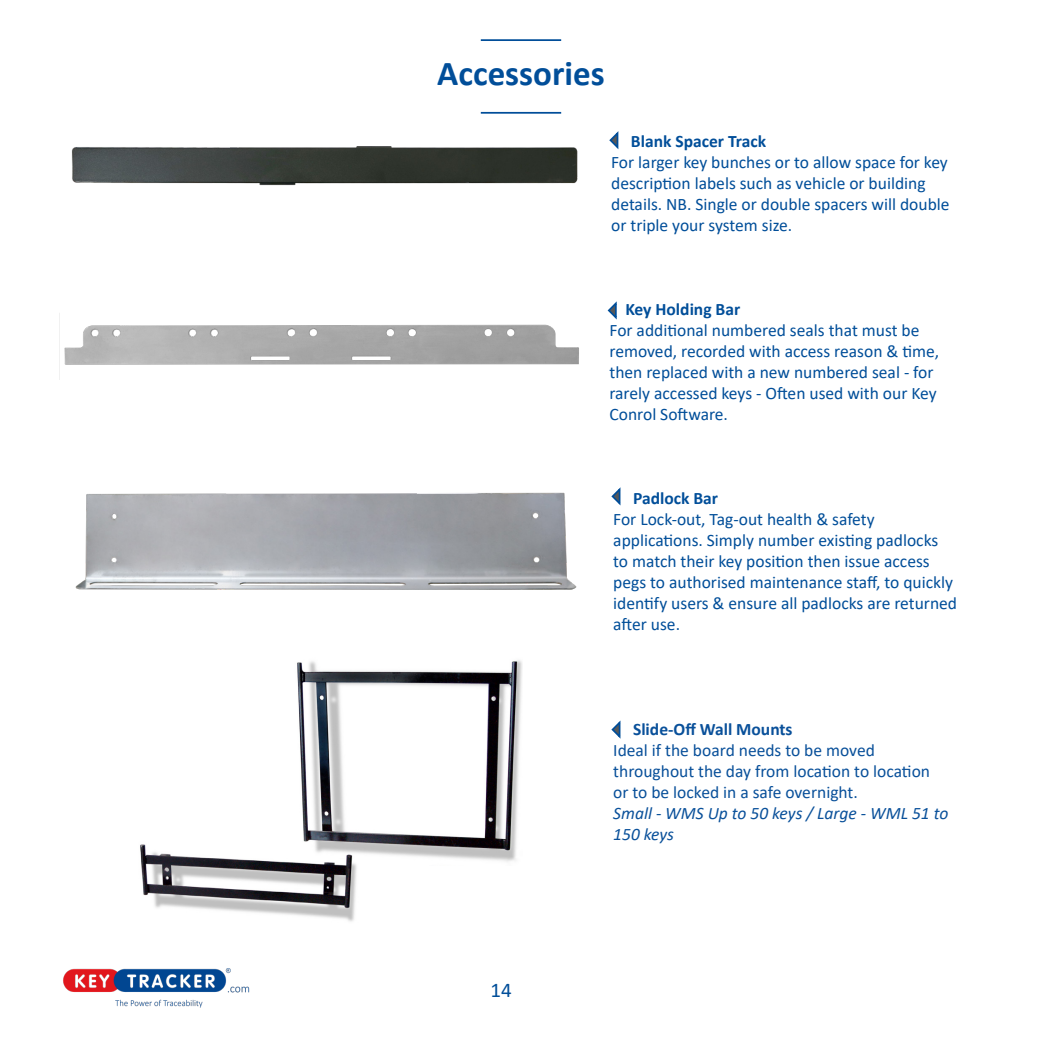
<style>
.page{position:relative;width:1042px;height:1042px;background:#fff}
.page>*{position:absolute;margin:0;border:0;box-sizing:border-box;transform-origin:0 0}
.t1{font:700 35px "Calibri";color:#014e99}
.t2{font:21px "Calibri";color:#014e99}
.t3{font:17.5px/21px "Calibri";color:#014e99}
.t4{font:17.5px/21px "Calibri";color:#09509a}
.t5{font:italic 17.5px/21px "Calibri";color:#09509a}
.t6{font:700 17.5px "Calibri";color:#014e99}
.t7{font:700 17.5px "Calibri";color:#09509a}
</style>
<div class="page">
<hr style="left:1041px;top:0;width:1px;height:1042px;background:#014e99">
<img style="left:63px;top:968px;width:187px;height:40px">
<img style="left:297px;top:660px;width:225px;height:202px">
<img style="left:140px;top:827px;width:225px;height:95px">
<svg style="left:609px;top:131px;width:10px;height:19px"></svg>
<svg style="left:607px;top:301px;width:10px;height:19px"></svg>
<svg style="left:611px;top:487px;width:10px;height:19px"></svg>
<svg style="left:611px;top:720px;width:10px;height:19px"></svg>
<hr style="left:481px;top:39px;width:80px;height:2px;background:#014e99">
<hr style="left:481px;top:112px;width:80px;height:2px;background:#014e99">
<img style="left:72px;top:146px;width:506px;height:40px">
<img style="left:64px;top:324px;width:515px;height:41px">
<img style="left:75px;top:492px;width:502px;height:98px">
<p class="t1" style="left:437px;top:49px;width:169px">Accessories</p>
<p class="t6" style="left:631px;top:129px;width:137px">Blank Spacer Track</p>
<p class="t3" style="left:611px;top:151px;width:340px">For larger key bunches or to allow space for key description labels such as vehicle or building details. NB. Single or double spacers will double or triple your system size.</p>
<p class="t6" style="left:625px;top:297px;width:116px">Key Holding Bar</p>
<p class="t3" style="left:609px;top:319px;width:331px">For additional numbered seals that must be removed, recorded with access reason &amp; time, then replaced with a new numbered seal - for rarely accessed keys - Often used with our Key Conrol Software.</p>
<p class="t6" style="left:633px;top:486px;width:87px">Padlock Bar</p>
<p class="t3" style="left:613px;top:508px;width:345px">For Lock-out, Tag-out health &amp; safety applications. Simply number existing padlocks to match their key position then issue access pegs to authorised maintenance staff, to quickly identify users &amp; ensure all padlocks are returned after use.</p>
<p class="t2" style="left:490px;top:975px;width:23px">14</p>
<p class="t7" style="left:633px;top:717px;width:161px">Slide-Off Wall Mounts</p>
<p class="t4" style="left:613px;top:739px;width:318px">Ideal if the board needs to be moved throughout the day from location to location</p>
<p class="t4" style="left:613px;top:781px;width:246px">or to be locked in a safe overnight.</p>
<p class="t5" style="left:613px;top:802px;width:337px">Small - WMS Up to 50 keys / Large - WML 51 to<br>150 keys</p>
</div>
